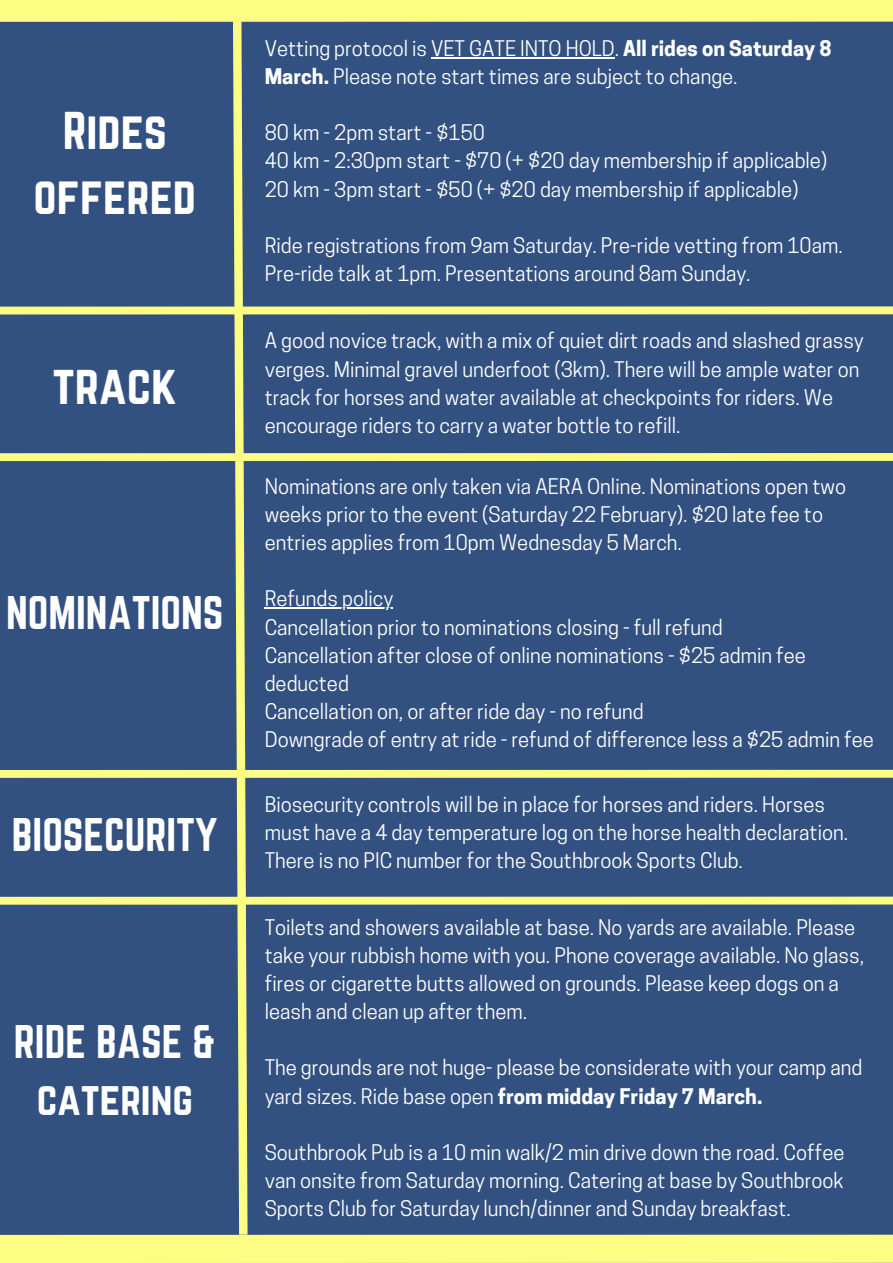
<style>
.page{position:relative;width:893px;height:1263px;background:#335180}
.page>*{position:absolute;margin:0;border:0;box-sizing:border-box;transform-origin:0 0}
.t1{font:48.75px "Norwester";color:#fff}
.t2{font:46.5px/64.7px "Norwester";color:#fff;text-align:center}
.t3{font:41.25px/57.4px "Norwester";color:#fff;text-align:center}
.t4{font:20.25px/28.1px "Cooper Hewitt";color:#fff}
.s1{font-weight:700}
</style>
<div class="page">
<div style="left:0;top:0;width:893px;height:22px;background:#fdfd83"></div>
<svg style="left:228px;top:21px;width:24px;height:1214px"></svg>
<div style="left:0;top:1235px;width:893px;height:28px;background:#fdfd83"></div>
<hr style="left:431px;top:57px;width:184px;height:2px;background:#fff">
<div style="left:0;top:306px;width:893px;height:8px;background:#fdfd83"></div>
<hr style="left:265px;top:607px;width:128px;height:2px;background:#fff">
<div style="left:0;top:453px;width:893px;height:8px;background:#fdfd83"></div>
<div style="left:0;top:770px;width:893px;height:8px;background:#fdfd83"></div>
<div style="left:0;top:897px;width:893px;height:8px;background:#fdfd83"></div>
<p class="t2" style="left:34px;top:98px;width:164px">Rides offered</p>
<p class="t1" style="left:52px;top:356px;width:126px">track</p>
<p class="t3" style="left:6px;top:584px;width:219px">NOMINATIONS</p>
<p class="t3" style="left:12px;top:806px;width:207px">BIOSECURITY</p>
<p class="t3" style="left:14px;top:1013px;width:203px">RIDE BASE &amp; catering</p>
<p class="t4" style="left:265px;top:37px;width:568px">Vetting protocol is VET GATE INTO HOLD. <span class="s1">All rides on Saturday 8<br>March.</span> Please note start times are subject to change.</p>
<p class="t4" style="left:265px;top:121px;width:222px">80 km - 2pm start - $150</p>
<p class="t4" style="left:265px;top:149px;width:564px">40 km - 2:30pm start - $70 (+ $20 day membership if applicable)</p>
<p class="t4" style="left:265px;top:177px;width:535px">20 km - 3pm start - $50 (+ $20 day membership if applicable)</p>
<p class="t4" style="left:265px;top:234px;width:579px">Ride registrations from 9am Saturday. Pre-ride vetting from 10am.<br>Pre-ride talk at 1pm. Presentations around 8am Sunday.</p>
<h1 class="t4" style="left:265px;top:329px;width:600px">A good novice track, with a mix of quiet dirt roads and slashed grassy verges. Minimal gravel underfoot (3km). There will be ample water on track for horses and water available at checkpoints for riders. We encourage riders to carry a water bottle to refill.</h1>
<p class="t4" style="left:265px;top:475px;width:583px">Nominations are only taken via AERA Online. Nominations open two weeks prior to the event (Saturday 22 February). $20 late fee to entries applies from 10pm Wednesday 5 March.</p>
<h1 class="t4" style="left:265px;top:587px;width:130px">Refunds policy</h1>
<p class="t4" style="left:265px;top:615px;width:459px">Cancellation prior to nominations closing - full refund</p>
<p class="t4" style="left:265px;top:643px;width:542px">Cancellation after close of online nominations - $25 admin fee deducted</p>
<p class="t4" style="left:265px;top:700px;width:380px">Cancellation on, or after ride day - no refund</p>
<p class="t4" style="left:265px;top:728px;width:610px">Downgrade of entry at ride - refund of difference less a $25 admin fee</p>
<p class="t4" style="left:265px;top:793px;width:585px">Biosecurity controls will be in place for horses and riders. Horses must have a 4 day temperature log on the horse health declaration.<br>There is no PIC number for the Southbrook Sports Club.</p>
<h2 class="t4" style="left:265px;top:915px;width:601px">Toilets and showers available at base. No yards are available. Please take your rubbish home with you. Phone coverage available. No glass, fires or cigarette butts allowed on grounds. Please keep dogs on a leash and clean up after them.</h2>
<p class="t4" style="left:265px;top:1056px;width:599px">The grounds are not huge- please be considerate with your camp and yard sizes. Ride base open <span class="s1">from midday Friday 7 March.</span></p>
<p class="t4" style="left:265px;top:1140px;width:581px;text-align:justify">Southbrook Pub is a 10 min walk/2 min drive down the road. Coffee van onsite from Saturday morning. Catering at base by Southbrook Sports Club for Saturday lunch/dinner and Sunday breakfast.</p>
</div>
